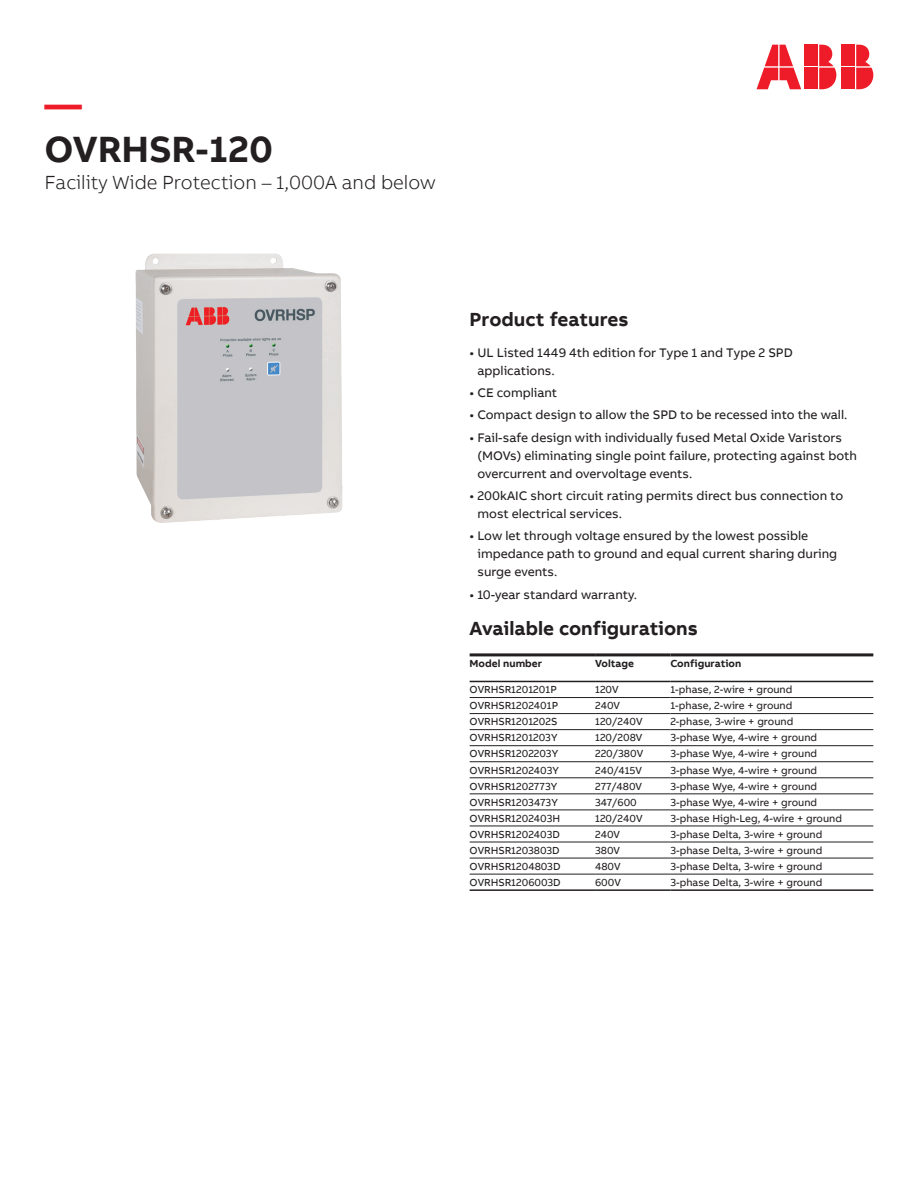
<style>
.page{position:relative;width:918px;height:1188px;background:#fff}
.page>*{position:absolute;margin:0;border:0;box-sizing:border-box;transform-origin:0 0}
.t1{font:700 37.5px "AB Bvoice";color:#231f20}
.t2{font:700 37.5px "AB Bvoice";color:#ee1c28}
.t3{font:700 19.5px "AB Bvoice";color:#231f20}
.t4{font:300 19.5px "AB Bvoice";color:#231f20}
.t5{font:12.75px/18px "AB Bvoice";color:#231f20}
.t6{font:10.5px "AB Bvoice";color:#231f20}
.t7{font:700 10.5px "AB Bvoice";color:#231f20}
</style>
<div class="page">
<div style="left:842px;top:45px;width:13px;height:21px;background:#ee1c28"></div>
<div style="left:842px;top:68px;width:13px;height:21px;background:#ee1c28"></div>
<svg style="left:856px;top:45px;width:17px;height:44px"></svg>
<svg style="left:757px;top:45px;width:44px;height:44px"></svg>
<div style="left:805px;top:45px;width:13px;height:21px;background:#ee1c28"></div>
<div style="left:805px;top:68px;width:13px;height:21px;background:#ee1c28"></div>
<svg style="left:819px;top:45px;width:17px;height:44px"></svg>
<hr style="left:470px;top:653px;width:125px;height:3px;background:#231f20">
<hr style="left:595px;top:653px;width:75px;height:3px;background:#231f20">
<hr style="left:670px;top:653px;width:203px;height:3px;background:#231f20">
<hr style="left:470px;top:681px;width:125px;height:1px;background:#231f20">
<hr style="left:595px;top:681px;width:75px;height:1px;background:#231f20">
<hr style="left:670px;top:681px;width:203px;height:1px;background:#231f20">
<hr style="left:470px;top:889px;width:125px;height:2px;background:#231f20">
<hr style="left:595px;top:889px;width:75px;height:2px;background:#231f20">
<hr style="left:670px;top:889px;width:203px;height:2px;background:#231f20">
<hr style="left:470px;top:697px;width:125px;height:1px;background:#231f20">
<hr style="left:595px;top:697px;width:75px;height:1px;background:#231f20">
<hr style="left:670px;top:697px;width:203px;height:1px;background:#231f20">
<hr style="left:470px;top:713px;width:125px;height:1px;background:#231f20">
<hr style="left:595px;top:713px;width:75px;height:1px;background:#231f20">
<hr style="left:670px;top:713px;width:203px;height:1px;background:#231f20">
<hr style="left:470px;top:729px;width:125px;height:1px;background:#231f20">
<hr style="left:595px;top:729px;width:75px;height:1px;background:#231f20">
<hr style="left:670px;top:729px;width:203px;height:1px;background:#231f20">
<hr style="left:470px;top:745px;width:125px;height:1px;background:#231f20">
<hr style="left:595px;top:745px;width:75px;height:1px;background:#231f20">
<hr style="left:670px;top:745px;width:203px;height:1px;background:#231f20">
<hr style="left:470px;top:761px;width:125px;height:1px;background:#231f20">
<hr style="left:595px;top:761px;width:75px;height:1px;background:#231f20">
<hr style="left:670px;top:761px;width:203px;height:1px;background:#231f20">
<hr style="left:470px;top:777px;width:125px;height:1px;background:#231f20">
<hr style="left:595px;top:777px;width:75px;height:1px;background:#231f20">
<hr style="left:670px;top:777px;width:203px;height:1px;background:#231f20">
<hr style="left:470px;top:793px;width:125px;height:1px;background:#231f20">
<hr style="left:595px;top:793px;width:75px;height:1px;background:#231f20">
<hr style="left:670px;top:793px;width:203px;height:1px;background:#231f20">
<hr style="left:470px;top:810px;width:125px;height:1px;background:#231f20">
<hr style="left:595px;top:810px;width:75px;height:1px;background:#231f20">
<hr style="left:670px;top:810px;width:203px;height:1px;background:#231f20">
<hr style="left:470px;top:826px;width:125px;height:1px;background:#231f20">
<hr style="left:595px;top:826px;width:75px;height:1px;background:#231f20">
<hr style="left:670px;top:826px;width:203px;height:1px;background:#231f20">
<hr style="left:470px;top:842px;width:125px;height:1px;background:#231f20">
<hr style="left:595px;top:842px;width:75px;height:1px;background:#231f20">
<hr style="left:670px;top:842px;width:203px;height:1px;background:#231f20">
<hr style="left:470px;top:858px;width:125px;height:1px;background:#231f20">
<hr style="left:595px;top:858px;width:75px;height:1px;background:#231f20">
<hr style="left:670px;top:858px;width:203px;height:1px;background:#231f20">
<hr style="left:470px;top:874px;width:125px;height:1px;background:#231f20">
<hr style="left:595px;top:874px;width:75px;height:1px;background:#231f20">
<hr style="left:670px;top:874px;width:203px;height:1px;background:#231f20">
<img style="left:135px;top:253px;width:208px;height:270px">
<h1 class="t2" style="left:45px;top:80px;width:39px">—</h1>
<h1 class="t1" style="left:45px;top:125px;width:230px">OVRHSR-120</h1>
<h2 class="t4" style="left:45px;top:171px;width:392px">Facility Wide Protection – 1,000A and below</h2>
<h2 class="t3" style="left:470px;top:307px;width:161px">Product features</h2>
<p class="t5" style="left:477px;top:343px;width:317px;text-indent:-8px">• UL Listed 1449 4th edition for Type 1 and Type 2 SPD applications.</p>
<p class="t5" style="left:470px;top:384px;width:89px">• CE compliant</p>
<p class="t5" style="left:470px;top:406px;width:379px">• Compact design to allow the SPD to be recessed into the wall.</p>
<p class="t5" style="left:477px;top:428px;width:381px;text-indent:-8px">• Fail-safe design with individually fused Metal Oxide Varistors (MOVs) eliminating single point failure, protecting against both overcurrent and overvoltage events.</p>
<p class="t5" style="left:477px;top:487px;width:367px;text-indent:-8px">• 200kAIC short circuit rating permits direct bus connection to most electrical services.</p>
<p class="t5" style="left:477px;top:527px;width:361px;text-indent:-8px">• Low let through voltage ensured by the lowest possible impedance path to ground and equal current sharing during surge events.</p>
<p class="t5" style="left:470px;top:585px;width:169px">• 10-year standard warranty.</p>
<h2 class="t3" style="left:470px;top:616px;width:230px">Available configurations</h2>
<p class="t7" style="left:470px;top:657px;width:74px">Model number</p>
<p class="t7" style="left:595px;top:657px;width:41px">Voltage</p>
<p class="t7" style="left:670px;top:657px;width:72px">Configuration</p>
<p class="t6" style="left:470px;top:683px;width:89px">OVRHSR1201201P</p>
<p class="t6" style="left:595px;top:683px;width:25px">120V</p>
<p class="t6" style="left:670px;top:683px;width:124px">1-phase, 2-wire + ground</p>
<p class="t6" style="left:470px;top:699px;width:90px">OVRHSR1202401P</p>
<p class="t6" style="left:595px;top:699px;width:27px">240V</p>
<p class="t6" style="left:670px;top:699px;width:124px">1-phase, 2-wire + ground</p>
<p class="t6" style="left:470px;top:715px;width:89px">OVRHSR1201202S</p>
<p class="t6" style="left:595px;top:715px;width:49px">120/240V</p>
<p class="t6" style="left:670px;top:715px;width:124px">2-phase, 3-wire + ground</p>
<p class="t6" style="left:470px;top:732px;width:89px">OVRHSR1201203Y</p>
<p class="t6" style="left:595px;top:732px;width:49px">120/208V</p>
<p class="t6" style="left:670px;top:732px;width:148px">3-phase Wye, 4-wire + ground</p>
<p class="t6" style="left:470px;top:748px;width:90px">OVRHSR1202203Y</p>
<p class="t6" style="left:595px;top:748px;width:50px">220/380V</p>
<p class="t6" style="left:670px;top:748px;width:148px">3-phase Wye, 4-wire + ground</p>
<p class="t6" style="left:470px;top:764px;width:91px">OVRHSR1202403Y</p>
<p class="t6" style="left:595px;top:764px;width:49px">240/415V</p>
<p class="t6" style="left:670px;top:764px;width:148px">3-phase Wye, 4-wire + ground</p>
<p class="t6" style="left:470px;top:780px;width:89px">OVRHSR1202773Y</p>
<p class="t6" style="left:595px;top:780px;width:49px">277/480V</p>
<p class="t6" style="left:670px;top:780px;width:148px">3-phase Wye, 4-wire + ground</p>
<p class="t6" style="left:470px;top:796px;width:90px">OVRHSR1203473Y</p>
<p class="t6" style="left:595px;top:796px;width:43px">347/600</p>
<p class="t6" style="left:670px;top:796px;width:148px">3-phase Wye, 4-wire + ground</p>
<p class="t6" style="left:470px;top:812px;width:92px">OVRHSR1202403H</p>
<p class="t6" style="left:595px;top:812px;width:49px">120/240V</p>
<p class="t6" style="left:670px;top:812px;width:173px">3-phase High-Leg, 4-wire + ground</p>
<p class="t6" style="left:470px;top:828px;width:92px">OVRHSR1202403D</p>
<p class="t6" style="left:595px;top:828px;width:27px">240V</p>
<p class="t6" style="left:670px;top:828px;width:154px">3-phase Delta, 3-wire + ground</p>
<p class="t6" style="left:470px;top:844px;width:92px">OVRHSR1203803D</p>
<p class="t6" style="left:595px;top:844px;width:27px">380V</p>
<p class="t6" style="left:670px;top:844px;width:154px">3-phase Delta, 3-wire + ground</p>
<p class="t6" style="left:470px;top:860px;width:92px">OVRHSR1204803D</p>
<p class="t6" style="left:595px;top:860px;width:27px">480V</p>
<p class="t6" style="left:670px;top:860px;width:154px">3-phase Delta, 3-wire + ground</p>
<p class="t6" style="left:470px;top:876px;width:93px">OVRHSR1206003D</p>
<p class="t6" style="left:595px;top:876px;width:27px">600V</p>
<p class="t6" style="left:670px;top:876px;width:154px">3-phase Delta, 3-wire + ground</p>
</div>
